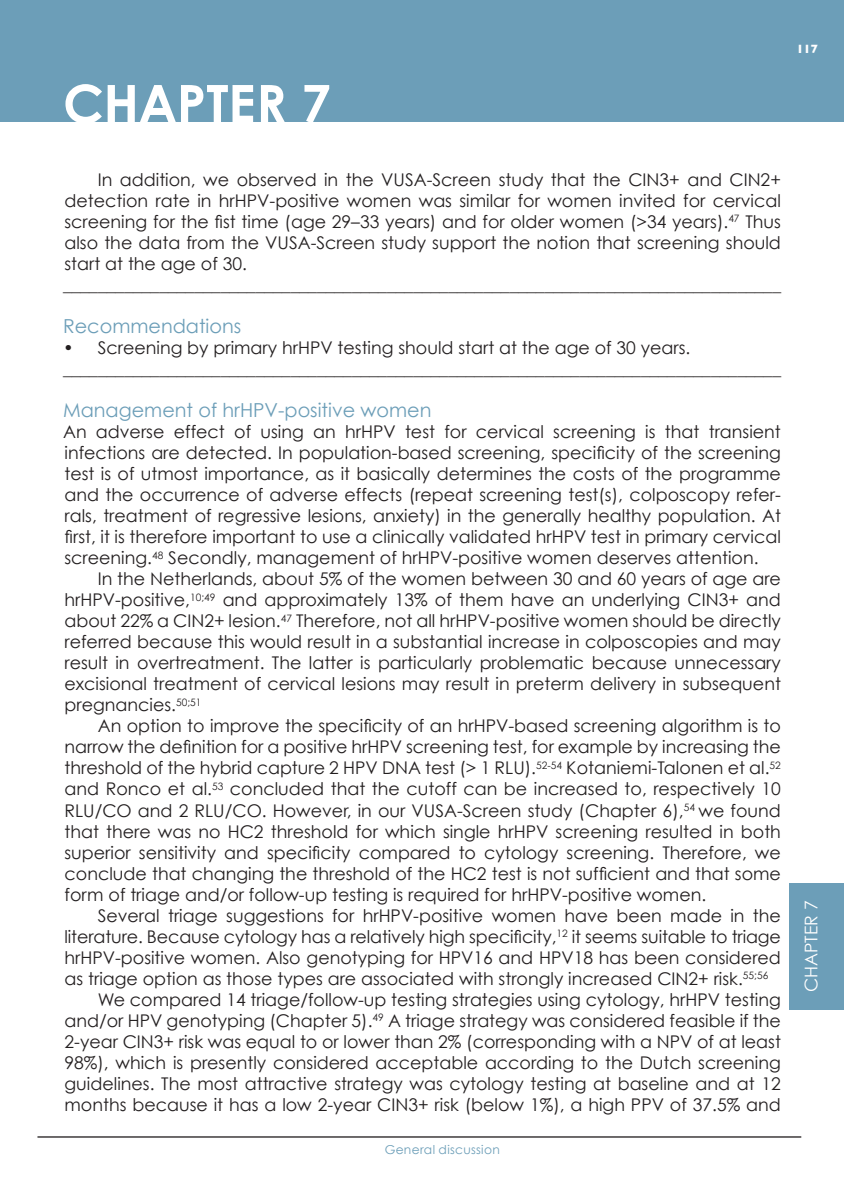
<style>
.page{position:relative;width:844px;height:1191px;background:#fff}
.page>*{position:absolute;margin:0;border:0;box-sizing:border-box;transform-origin:0 0}
.t1{font:700 52.5px "Century Gothic";letter-spacing:-.01em;color:#fff}
.t2{font:19.25px "Century Gothic";color:#6c9eb8}
.t3{font:17.5px/21px "Century Gothic";color:#231f20;text-align:justify}
.t4{font:17.5px "Century Gothic";color:#fff}
.t5{font:12.25px "Century Gothic";letter-spacing:.025em;color:#6c9eb8}
.t6{font:700 12.25px "Gill Sans";color:#fff}
</style>
<div class="page">
<div style="left:0;top:0;width:843px;height:122px;background:#6c9eb8"></div>
<div style="left:789px;top:883px;width:54px;height:126px;background:#6c9eb8"></div>
<hr style="left:37px;top:1136px;width:764px;height:1px;background:#231f20">
<h1 class="t1" style="left:63px;top:71px;width:269px">CHAPTER 7</h1>
<p class="t6" style="left:796px;top:42px;width:23px">117</p>
<p class="t3" style="left:64px;top:169px;width:717px;text-indent:33px">In addition, we observed in the VUSA-Screen study that the CIN3+ and CIN2+ detection rate in hrHPV-positive women was similar for women invited for cervical screening for the fist time (age 29–33 years) and for older women (&gt;34 years).<sup>47</sup> Thus also the data from the VUSA-Screen study support the notion that screening should start at the age of 30.</p>
<p class="t3" style="left:63px;top:274px;width:719px">__________________________________________________________________________________</p>
<p class="t2" style="left:63px;top:314px;width:180px">Recommendations</p>
<p class="t3" style="left:63px;top:337px;width:628px">• Screening by primary hrHPV testing should start at the age of 30 years.</p>
<p class="t3" style="left:63px;top:358px;width:719px">__________________________________________________________________________________</p>
<p class="t2" style="left:63px;top:398px;width:370px">Management of hrHPV-positive women</p>
<p class="t3" style="left:63px;top:421px;width:719px">An adverse effect of using an hrHPV test for cervical screening is that transient infections are detected. In population-based screening, specificity of the screening test is of utmost importance, as it basically determines the costs of the programme and the occurrence of adverse effects (repeat screening test(s), colposcopy refer&shy;rals, treatment of regressive lesions, anxiety) in the generally healthy population. At first, it is therefore important to use a clinically validated hrHPV test in primary cervical screening.<sup>48</sup> Secondly, management of hrHPV-positive women deserves attention.</p>
<p class="t3" style="left:64px;top:568px;width:717px;text-indent:33px">In the Netherlands, about 5% of the women between 30 and 60 years of age are hrHPV-positive,<sup>10;49</sup> and approximately 13% of them have an underlying CIN3+ and about 22% a CIN2+ lesion.<sup>47</sup> Therefore, not all hrHPV-positive women should be directly referred because this would result in a substantial increase in colposcopies and may result in overtreatment. The latter is particularly problematic because unnecessary excisional treatment of cervical lesions may result in preterm delivery in subsequent pregnancies.<sup>50;51</sup></p>
<p class="t3" style="left:64px;top:715px;width:717px;text-indent:33px">An option to improve the specificity of an hrHPV-based screening algorithm is to narrow the definition for a positive hrHPV screening test, for example by increasing the threshold of the hybrid capture 2 HPV DNA test (&gt; 1 RLU).<sup>52-54</sup> Kotaniemi-Talonen et al.<sup>52 </sup>and Ronco et al.<sup>53</sup> concluded that the cutoff can be increased to, respectively 10<br>RLU/CO and 2 RLU/CO. However, in our VUSA-Screen study (Chapter 6),<sup>54</sup> we found that there was no HC2 threshold for which single hrHPV screening resulted in both superior sensitivity and specificity compared to cytology screening. Therefore, we conclude that changing the threshold of the HC2 test is not sufficient and that some form of triage and/or follow-up testing is required for hrHPV-positive women.</p>
<p class="t3" style="left:64px;top:904px;width:717px;text-indent:33px">Several triage suggestions for hrHPV-positive women have been made in the literature. Because cytology has a relatively high specificity,<sup>12</sup> it seems suitable to triage hrHPV-positive women. Also genotyping for HPV16 and HPV18 has been considered as triage option as those types are associated with strongly increased CIN2+ risk.<sup>55;56</sup></p>
<p class="t3" style="left:64px;top:988px;width:717px;text-indent:33px">We compared 14 triage/follow-up testing strategies using cytology, hrHPV testing and/or HPV genotyping (Chapter 5).<sup>49</sup> A triage strategy was considered feasible if the 2-year CIN3+ risk was equal to or lower than 2% (corresponding with a NPV of at least 98%), which is presently considered acceptable according to the Dutch screening guidelines. The most attractive strategy was cytology testing at baseline and at 12 months because it has a low 2-year CIN3+ risk (below 1%), a high PPV of 37.5% and</p>
<p class="t5" style="left:384px;top:1141px;width:117px">General discussion</p>
<p class="t4" style="left:800px;top:992px;width:93px;rotate:-90deg">CHAPTER 7</p>
</div>
